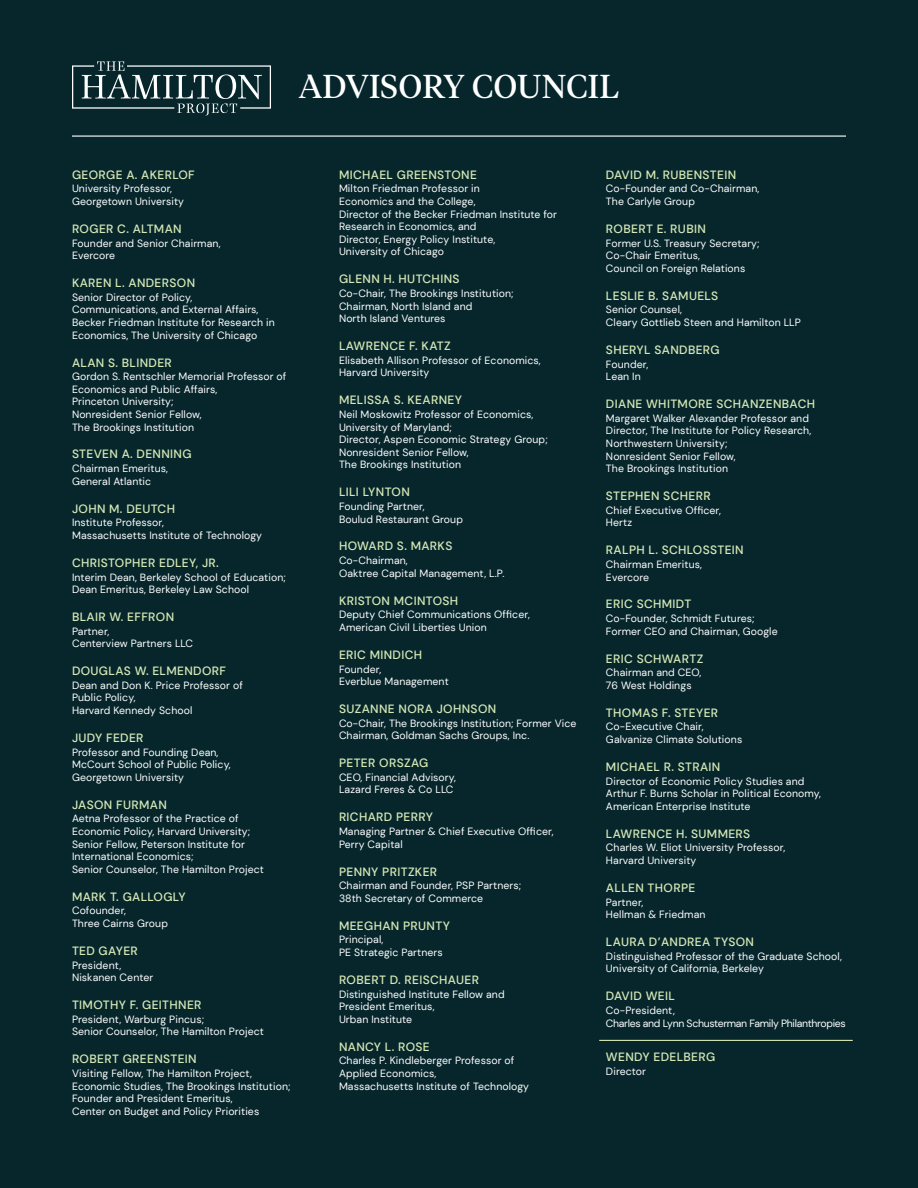
<style>
.page{position:relative;width:918px;height:1188px;background:#06262c}
.page>*{position:absolute;margin:0;border:0;box-sizing:border-box;transform-origin:0 0}
.t1{font:33px "Tiempos Headline";letter-spacing:.01em;color:#fff}
.t2{font:500 12px "DM Sans";letter-spacing:.03em;color:#d6e8b6}
.t3{font:10.5px/12.6px "DM Sans";letter-spacing:.01em;color:#fff}
.t4{font:10.5px/12.6px "DM Sans";letter-spacing:-.03em;color:#fff}
</style>
<div class="page">
<svg style="left:72px;top:61px;width:199px;height:55px"></svg>
<hr style="left:599px;top:1040px;width:254px;height:1px;background:#d6e8b6">
<hr style="left:72px;top:136px;width:774px;height:1px;background:#fff">
<h1 class="t1" style="left:299px;top:64px;width:322px">ADVISORY COUNCIL</h1>
<p class="t2" style="left:72px;top:167px;width:124px">GEORGE A. AKERLOF</p>
<p class="t3" style="left:72px;top:182px;width:114px">University Professor,<br>Georgetown University</p>
<p class="t2" style="left:72px;top:221px;width:111px">ROGER C. ALTMAN</p>
<p class="t3" style="left:72px;top:237px;width:150px">Founder and Senior Chairman,<br>Evercore</p>
<p class="t2" style="left:72px;top:275px;width:125px">KAREN L. ANDERSON</p>
<p class="t3" style="left:72px;top:291px;width:204px">Senior Director of Policy, Communications, and External Affairs, Becker Friedman Institute for Research in Economics, The University of Chicago</p>
<p class="t2" style="left:72px;top:355px;width:101px">ALAN S. BLINDER</p>
<p class="t3" style="left:72px;top:370px;width:216px">Gordon S. Rentschler Memorial Professor of<br>Economics and Public Affairs,<br>Princeton University;<br>Nonresident Senior Fellow,<br>The Brookings Institution</p>
<p class="t2" style="left:72px;top:447px;width:121px">STEVEN A. DENNING</p>
<p class="t3" style="left:72px;top:462px;width:98px">Chairman Emeritus,<br>General Atlantic</p>
<p class="t2" style="left:72px;top:501px;width:105px">JOHN M. DEUTCH</p>
<p class="t3" style="left:72px;top:516px;width:192px">Institute Professor,<br>Massachusetts Institute of Technology</p>
<p class="t2" style="left:72px;top:555px;width:148px">CHRISTOPHER EDLEY, JR.</p>
<p class="t3" style="left:72px;top:571px;width:215px">Interim Dean, Berkeley School of Education;<br>Dean Emeritus, Berkeley Law School</p>
<p class="t2" style="left:72px;top:609px;width:104px">BLAIR W. EFFRON</p>
<p class="t3" style="left:72px;top:625px;width:123px">Partner,<br>Centerview Partners LLC</p>
<p class="t2" style="left:72px;top:664px;width:156px">DOUGLAS W. ELMENDORF</p>
<p class="t3" style="left:72px;top:679px;width:172px">Dean and Don K. Price Professor of<br>Public Policy,<br>Harvard Kennedy School</p>
<p class="t2" style="left:72px;top:730px;width:73px">JUDY FEDER</p>
<p class="t3" style="left:72px;top:746px;width:160px">Professor and Founding Dean,<br>McCourt School of Public Policy,<br>Georgetown University</p>
<p class="t2" style="left:72px;top:797px;width:96px">JASON FURMAN</p>
<p class="t3" style="left:72px;top:812px;width:193px">Aetna Professor of the Practice of Economic Policy, Harvard University; Senior Fellow, Peterson Institute for International Economics;<br>Senior Counselor, The Hamilton Project</p>
<p class="t2" style="left:72px;top:889px;width:115px">MARK T. GALLOGLY</p>
<p class="t3" style="left:72px;top:904px;width:97px">Cofounder,<br>Three Cairns Group</p>
<p class="t2" style="left:72px;top:943px;width:67px">TED GAYER</p>
<p class="t3" style="left:72px;top:959px;width:83px">President,<br>Niskanen Center</p>
<p class="t2" style="left:72px;top:997px;width:131px">TIMOTHY F. GEITHNER</p>
<p class="t3" style="left:72px;top:1013px;width:193px">President, Warburg Pincus;<br>Senior Counselor, The Hamilton Project</p>
<p class="t2" style="left:72px;top:1052px;width:126px">ROBERT GREENSTEIN</p>
<p class="t3" style="left:72px;top:1067px;width:220px">Visiting Fellow, The Hamilton Project, Economic Studies, The Brookings Institution; Founder and President Emeritus,<br>Center on Budget and Policy Priorities</p>
<p class="t2" style="left:339px;top:167px;width:139px">MICHAEL GREENSTONE</p>
<p class="t3" style="left:339px;top:182px;width:220px">Milton Friedman Professor in<br>Economics and the College,<br>Director of the Becker Friedman Institute for<br>Research in Economics, and<br>Director, Energy Policy Institute,<br>University of Chicago</p>
<p class="t2" style="left:339px;top:272px;width:122px">GLENN H. HUTCHINS</p>
<p class="t3" style="left:339px;top:287px;width:176px">Co-Chair, The Brookings Institution;<br>Chairman, North Island and<br>North Island Ventures</p>
<p class="t2" style="left:339px;top:338px;width:113px">LAWRENCE F. KATZ</p>
<p class="t3" style="left:339px;top:354px;width:203px">Elisabeth Allison Professor of Economics,<br>Harvard University</p>
<p class="t2" style="left:339px;top:393px;width:125px">MELISSA S. KEARNEY</p>
<p class="t3" style="left:339px;top:408px;width:210px">Neil Moskowitz Professor of Economics,<br>University of Maryland;<br>Director, Aspen Economic Strategy Group;<br>Nonresident Senior Fellow,<br>The Brookings Institution</p>
<p class="t2" style="left:339px;top:485px;width:72px">LILI LYNTON</p>
<p class="t3" style="left:339px;top:500px;width:125px">Founding Partner,<br>Boulud Restaurant Group</p>
<p class="t2" style="left:339px;top:539px;width:115px">HOWARD S. MARKS</p>
<p class="t3" style="left:339px;top:554px;width:167px">Co-Chairman,<br>Oaktree Capital Management, L.P.</p>
<p class="t2" style="left:339px;top:593px;width:121px">KRISTON MCINTOSH</p>
<p class="t3" style="left:339px;top:608px;width:192px">Deputy Chief Communications Officer,<br>American Civil Liberties Union</p>
<p class="t2" style="left:339px;top:647px;width:85px">ERIC MINDICH</p>
<p class="t3" style="left:339px;top:662px;width:111px">Founder,<br>Everblue Management</p>
<p class="t2" style="left:339px;top:701px;width:159px">SUZANNE NORA JOHNSON</p>
<p class="t3" style="left:339px;top:717px;width:239px">Co-Chair, The Brookings Institution; Former Vice<br>Chairman, Goldman Sachs Groups, Inc.</p>
<p class="t2" style="left:339px;top:756px;width:91px">PETER ORSZAG</p>
<p class="t3" style="left:339px;top:771px;width:119px">CEO, Financial Advisory,<br>Lazard Freres &amp; Co LLC</p>
<p class="t2" style="left:339px;top:810px;width:96px">RICHARD PERRY</p>
<p class="t3" style="left:339px;top:825px;width:216px">Managing Partner &amp; Chief Executive Officer,<br>Perry Capital</p>
<p class="t2" style="left:339px;top:864px;width:100px">PENNY PRITZKER</p>
<p class="t3" style="left:339px;top:879px;width:184px">Chairman and Founder, PSP Partners;<br>38th Secretary of Commerce</p>
<p class="t2" style="left:339px;top:918px;width:112px">MEEGHAN PRUNTY</p>
<p class="t3" style="left:339px;top:933px;width:105px">Principal,<br>PE Strategic Partners</p>
<p class="t2" style="left:339px;top:972px;width:142px">ROBERT D. REISCHAUER</p>
<p class="t3" style="left:339px;top:988px;width:167px">Distinguished Institute Fellow and<br>President Emeritus,<br>Urban Institute</p>
<p class="t2" style="left:339px;top:1039px;width:92px">NANCY L. ROSE</p>
<p class="t3" style="left:339px;top:1054px;width:192px">Charles P. Kindleberger Professor of<br>Applied Economics,<br>Massachusetts Institute of Technology</p>
<p class="t2" style="left:606px;top:167px;width:132px">DAVID M. RUBENSTEIN</p>
<p class="t3" style="left:606px;top:182px;width:155px">Co-Founder and Co-Chairman,<br>The Carlyle Group</p>
<p class="t2" style="left:606px;top:221px;width:101px">ROBERT E. RUBIN</p>
<p class="t3" style="left:606px;top:237px;width:155px">Former U.S. Treasury Secretary;<br>Co-Chair Emeritus,<br>Council on Foreign Relations</p>
<p class="t2" style="left:606px;top:288px;width:114px">LESLIE B. SAMUELS</p>
<p class="t3" style="left:606px;top:303px;width:196px">Senior Counsel,<br>Cleary Gottlieb Steen and Hamilton LLP</p>
<p class="t2" style="left:606px;top:342px;width:115px">SHERYL SANDBERG</p>
<p class="t3" style="left:606px;top:358px;width:44px">Founder,<br>Lean In</p>
<p class="t2" style="left:606px;top:396px;width:211px">DIANE WHITMORE SCHANZENBACH</p>
<p class="t3" style="left:606px;top:412px;width:207px">Margaret Walker Alexander Professor and Director, The Institute for Policy Research, Northwestern University;<br>Nonresident Senior Fellow,<br>The Brookings Institution</p>
<p class="t2" style="left:606px;top:488px;width:106px">STEPHEN SCHERR</p>
<p class="t3" style="left:606px;top:504px;width:117px">Chief Executive Officer,<br>Hertz</p>
<p class="t2" style="left:606px;top:543px;width:139px">RALPH L. SCHLOSSTEIN</p>
<p class="t3" style="left:606px;top:558px;width:98px">Chairman Emeritus,<br>Evercore</p>
<p class="t2" style="left:606px;top:597px;width:87px">ERIC SCHMIDT</p>
<p class="t3" style="left:606px;top:612px;width:173px">Co-Founder, Schmidt Futures;<br>Former CEO and Chairman, Google</p>
<p class="t2" style="left:606px;top:651px;width:99px">ERIC SCHWARTZ</p>
<p class="t3" style="left:606px;top:666px;width:97px">Chairman and CEO,<br>76 West Holdings</p>
<p class="t2" style="left:606px;top:705px;width:114px">THOMAS F. STEYER</p>
<p class="t3" style="left:606px;top:720px;width:138px">Co-Executive Chair,<br>Galvanize Climate Solutions</p>
<p class="t2" style="left:606px;top:759px;width:116px">MICHAEL R. STRAIN</p>
<p class="t3" style="left:606px;top:775px;width:217px">Director of Economic Policy Studies and<br>Arthur F. Burns Scholar in Political Economy,<br>American Enterprise Institute</p>
<p class="t2" style="left:606px;top:826px;width:146px">LAWRENCE H. SUMMERS</p>
<p class="t3" style="left:606px;top:841px;width:181px">Charles W. Eliot University Professor,<br>Harvard University</p>
<p class="t2" style="left:606px;top:880px;width:91px">ALLEN THORPE</p>
<p class="t3" style="left:606px;top:896px;width:101px">Partner,<br>Hellman &amp; Friedman</p>
<p class="t2" style="left:606px;top:934px;width:150px">LAURA D’ANDREA TYSON</p>
<p class="t3" style="left:606px;top:950px;width:237px">Distinguished Professor of the Graduate School,<br>University of California, Berkeley</p>
<p class="t2" style="left:606px;top:989px;width:70px">DAVID WEIL</p>
<p class="t4" style="left:606px;top:1004px;width:241px">Co-President,<br>Charles and Lynn Schusterman Family Philanthropies</p>
<p class="t2" style="left:606px;top:1050px;width:111px">WENDY EDELBERG</p>
<p class="t3" style="left:606px;top:1065px;width:41px">Director</p>
</div>
